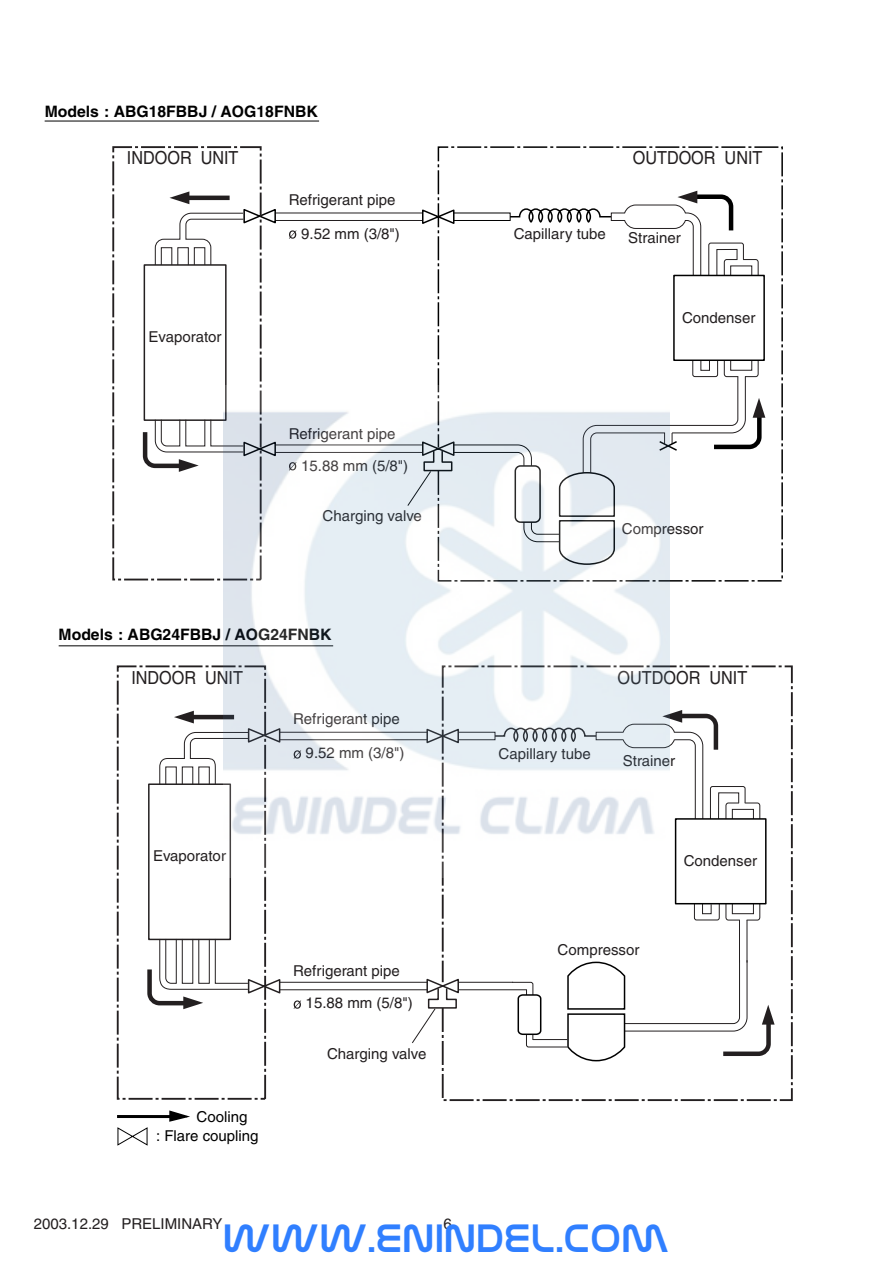
<style>
.page{position:relative;width:893px;height:1263px;background:#fff}
.page>*{position:absolute;margin:0;border:0;box-sizing:border-box;transform-origin:0 0}
.t1{font:40.05px "Nasalization Rg";color:#307fff}
.t2{font:18px "Helvetica";color:#231f20;scale:.9 1}
.t3{font:700 15.75px "Helvetica";color:#000}
.t4{font:15px/32px "Helvetica";color:#231f20}
.t5{font:15px/19.4px "Helvetica";color:#000}
</style>
<div class="page">
<hr style="left:45px;top:121px;width:274px;height:1px;background:#000">
<svg style="left:117px;top:1127px;width:31px;height:19px"></svg>
<svg style="left:168px;top:1110px;width:22px;height:12px"></svg>
<hr style="left:117px;top:1115px;width:55px;height:3px;background:#000">
<div style="left:112px;top:146px;width:149px;height:434px;border:2px dashed #231f20"></div>
<svg style="left:437px;top:146px;width:346px;height:436px"></svg>
<svg style="left:142px;top:191px;width:623px;height:375px"></svg>
<div style="left:673px;top:275px;width:91px;height:86px;background:#fff;border:2px solid #000"></div>
<hr style="left:59px;top:645px;width:274px;height:1px;background:#000">
<svg style="left:441px;top:665px;width:352px;height:437px"></svg>
<svg style="left:281px;top:732px;width:466px;height:300px"></svg>
<svg style="left:669px;top:710px;width:51px;height:44px"></svg>
<svg style="left:411px;top:977px;width:49px;height:67px"></svg>
<div style="left:117px;top:665px;width:149px;height:435px;border:2px dashed #231f20"></div>
<svg style="left:147px;top:711px;width:134px;height:298px"></svg>
<svg style="left:293px;top:1000px;width:8px;height:9px"></svg>
<hr style="left:746px;top:920px;width:1px;height:43px;background:#231f20">
<hr style="left:739px;top:920px;width:1px;height:43px;background:#231f20">
<svg style="left:693px;top:786px;width:67px;height:135px"></svg>
<div style="left:674px;top:818px;width:92px;height:86px;background:#fff;border:2px solid #000"></div>
<svg style="left:511px;top:961px;width:115px;height:101px"></svg>
<img style="left:223px;top:386px;width:446px;height:491px">
<p class="t3" style="left:45px;top:102px;width:274px">Models : ABG18FBBJ / AOG18FNBK</p>
<p class="t2" style="left:127px;top:148px;width:125px">INDOOR UNIT</p>
<p class="t4" style="left:149px;top:320px;width:74px">Evaporator</p>
<p class="t4" style="left:289px;top:184px;width:108px">Refrigerant pipe</p>
<p class="t4" style="left:301px;top:218px;width:100px">9.52 mm (3/8")</p>
<p class="t4" style="left:301px;top:418px;width:109px;text-indent:-13px">Refrigerant pipe<br>15.88 mm (5/8")</p>
<p class="t4" style="left:322px;top:500px;width:101px">Charging valve</p>
<p class="t3" style="left:59px;top:625px;width:274px">Models : ABG24FBBJ / AOG24FNBK</p>
<p class="t2" style="left:632px;top:148px;width:145px">OUTDOOR UNIT</p>
<p class="t4" style="left:514px;top:218px;width:94px">Capillary tube</p>
<p class="t4" style="left:628px;top:221px;width:54px">Strainer</p>
<p class="t4" style="left:682px;top:302px;width:75px">Condenser</p>
<p class="t4" style="left:622px;top:513px;width:83px">Compressor</p>
<p class="t2" style="left:131px;top:667px;width:125px">INDOOR UNIT</p>
<p class="t2" style="left:617px;top:667px;width:145px">OUTDOOR UNIT</p>
<p class="t4" style="left:293px;top:703px;width:108px">Refrigerant pipe</p>
<p class="t4" style="left:305px;top:737px;width:100px">9.52 mm (3/8")</p>
<p class="t4" style="left:498px;top:737px;width:94px">Capillary tube</p>
<p class="t4" style="left:623px;top:745px;width:54px">Strainer</p>
<p class="t4" style="left:153px;top:840px;width:74px">Evaporator</p>
<p class="t4" style="left:683px;top:845px;width:75px">Condenser</p>
<p class="t5" style="left:156px;top:1107px;width:104px;text-indent:41px">Cooling<br>: Flare coupling</p>
<p class="t4" style="left:305px;top:955px;width:109px;text-indent:-13px">Refrigerant pipe<br>15.88 mm (5/8")</p>
<p class="t4" style="left:327px;top:1037px;width:101px">Charging valve</p>
<p class="t4" style="left:557px;top:934px;width:83px">Compressor</p>
<p class="t4" style="left:34px;top:1208px;width:190px">2003.12.29 PRELIMINARY</p>
<h1 class="t1" style="left:223px;top:1215px;width:448px">WWW.ENINDEL.COM</h1>
<p class="t4" style="left:443px;top:1208px;width:10px">6</p>
</div>
